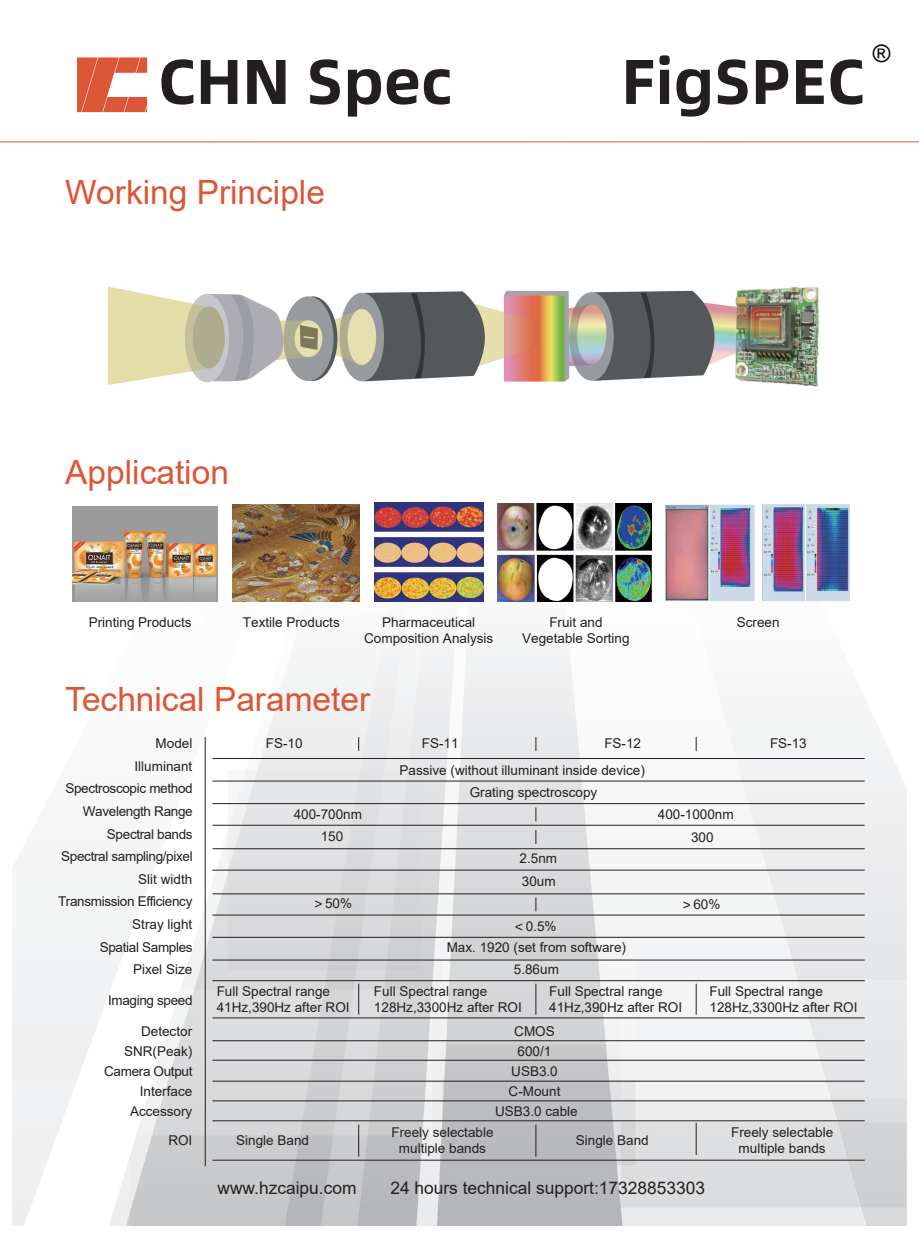
<style>
.page{position:relative;width:919px;height:1238px;background:#fff}
.page>*{position:absolute;margin:0;border:0;box-sizing:border-box;transform-origin:0 0}
.t1{font:63.3px "Alibaba Pu Hui Ti B";color:#231f20}
.t2{font:33.45px "Arial";color:#dd5535}
.t3{font:italic 24px "Arial";color:#030303}
.t4{font:17.4px "Arial";color:#231f20}
.t5{font:13.5px/16.2px "Arial";color:#231f20;text-align:center}
.t6{font:13.5px/22.6px "Arial";letter-spacing:-.025em;color:#231f20;text-align:right}
.s1{font-family:"Alibaba Pu Hui Ti R"}
</style>
<div class="page">
<img style="left:13px;top:142px;width:893px;height:1083px">
<hr style="left:205px;top:737px;width:1px;height:429px;background:#231f20">
<hr style="left:212px;top:758px;width:652px;height:1px;background:#231f20">
<hr style="left:212px;top:780px;width:652px;height:1px;background:#231f20">
<hr style="left:212px;top:803px;width:652px;height:1px;background:#231f20">
<hr style="left:212px;top:825px;width:652px;height:1px;background:#231f20">
<hr style="left:212px;top:848px;width:652px;height:1px;background:#231f20">
<hr style="left:212px;top:869px;width:652px;height:1px;background:#231f20">
<hr style="left:212px;top:893px;width:652px;height:1px;background:#231f20">
<hr style="left:212px;top:914px;width:652px;height:1px;background:#231f20">
<hr style="left:212px;top:937px;width:652px;height:1px;background:#231f20">
<hr style="left:212px;top:959px;width:652px;height:1px;background:#231f20">
<hr style="left:212px;top:980px;width:652px;height:1px;background:#231f20">
<hr style="left:212px;top:1017px;width:652px;height:1px;background:#231f20">
<hr style="left:212px;top:1040px;width:652px;height:1px;background:#231f20">
<hr style="left:212px;top:1059px;width:652px;height:1px;background:#231f20">
<hr style="left:212px;top:1080px;width:652px;height:1px;background:#231f20">
<hr style="left:212px;top:1100px;width:652px;height:1px;background:#231f20">
<hr style="left:212px;top:1120px;width:652px;height:1px;background:#231f20">
<hr style="left:212px;top:1159px;width:652px;height:1px;background:#231f20">
<svg style="left:358px;top:737px;width:1px;height:14px"></svg>
<hr style="left:358px;top:983px;width:1px;height:31px;background:#231f20">
<hr style="left:358px;top:1124px;width:1px;height:32px;background:#231f20">
<hr style="left:535px;top:1124px;width:1px;height:32px;background:#231f20">
<hr style="left:695px;top:1122px;width:1px;height:32px;background:#231f20">
<hr style="left:695px;top:983px;width:1px;height:31px;background:#231f20">
<hr style="left:535px;top:983px;width:1px;height:31px;background:#231f20">
<svg style="left:535px;top:737px;width:1px;height:14px"></svg>
<svg style="left:535px;top:807px;width:1px;height:14px"></svg>
<svg style="left:535px;top:830px;width:1px;height:13px"></svg>
<svg style="left:535px;top:897px;width:1px;height:14px"></svg>
<svg style="left:695px;top:737px;width:1px;height:14px"></svg>
<img style="left:72px;top:506px;width:146px;height:95px">
<img style="left:232px;top:504px;width:128px;height:97px">
<img style="left:497px;top:503px;width:154px;height:98px">
<hr style="left:0;top:141px;width:918px;height:1px;background:#dd5535">
<img style="left:77px;top:57px;width:71px;height:56px">
<img style="left:664px;top:501px;width:187px;height:100px">
<img style="left:374px;top:503px;width:109px;height:98px">
<img style="left:108px;top:216px;width:742px;height:248px">
<h1 class="t1" style="left:158px;top:32px;width:296px">CHN Spec</h1>
<h1 class="t1" style="left:621px;top:32px;width:245px">FigSPEC</h1>
<h3 class="t3" style="left:871px;top:38px;width:19px">®</h3>
<h2 class="t2" style="left:65px;top:169px;width:261px">Working Principle</h2>
<h2 class="t2" style="left:65px;top:449px;width:165px">Application</h2>
<p class="t5" style="left:89px;top:614px;width:104px">Printing Products</p>
<p class="t5" style="left:243px;top:614px;width:98px">Textile Products</p>
<p class="t5" style="left:364px;top:614px;width:131px">Pharmaceutical<br>Composition Analysis</p>
<p class="t5" style="left:522px;top:614px;width:109px">Fruit and<br>Vegetable Sorting</p>
<p class="t5" style="left:736px;top:614px;width:44px">Screen</p>
<h2 class="t2" style="left:65px;top:675px;width:306px">Technical Parameter</h2>
<p class="t6" style="left:58px;top:731px;width:136px">Model<br>Illuminant<br>Spectroscopic method<br>Wavelength Range<br>Spectral bands<br>Spectral sampling/pixel<br>Slit width<br>Transmission Efficiency<br>Stray light<br>Spatial Samples<br>Pixel Size</p>
<p class="t6" style="left:108px;top:989px;width:86px">Imaging speed</p>
<p class="t5" style="left:104px;top:1021px;width:90px;line-height:20.1px;text-align:right">Detector<br>SNR(Peak)<br>Camera Output<br>Interface<br>Accessory</p>
<p class="t5" style="left:168px;top:1132px;width:25px">ROI</p>
<p class="t5" style="left:604px;top:735px;width:38px">FS-12</p>
<p class="t5" style="left:770px;top:735px;width:38px">FS-13</p>
<p class="t5" style="left:266px;top:735px;width:38px">FS-10</p>
<p class="t5" style="left:399px;top:730px;width:247px;line-height:26.7px;text-align:left;text-indent:22px">FS-11<br>Passive (without illuminant inside device)</p>
<p class="t5" style="left:469px;top:784px;width:129px">Grating spectroscopy</p>
<p class="t5" style="left:294px;top:806px;width:70px">400-700nm</p>
<p class="t5" style="left:657px;top:806px;width:77px">400-1000nm</p>
<p class="t5" style="left:321px;top:828px;width:24px">150</p>
<p class="t5" style="left:519px;top:847px;width:39px;line-height:22.2px;text-align:left">2.5nm<br>30um</p>
<p class="t5" style="left:312px;top:894px;width:42px"><span class="s1">＞</span>50%</p>
<p class="t5" style="left:446px;top:916px;width:181px;line-height:20.7px"><span class="s1">＜</span>0.5%<br>Max. 1920 (set from software)</p>
<p class="t5" style="left:514px;top:961px;width:47px">5.86um</p>
<p class="t5" style="left:217px;top:982px;width:134px;text-align:left">Full Spectral range<br>41Hz,390Hz after ROI</p>
<p class="t5" style="left:374px;top:982px;width:149px;text-align:left">Full Spectral range<br>128Hz,3300Hz after ROI</p>
<p class="t5" style="left:495px;top:1021px;width:84px;line-height:19.8px">CMOS<br>600/1<br>USB3.0<br>C-Mount<br>USB3.0 cable</p>
<p class="t5" style="left:236px;top:1132px;width:74px">Single Band</p>
<p class="t5" style="left:391px;top:1123px;width:104px">Freely selectable multiple bands</p>
<p class="t5" style="left:731px;top:1123px;width:104px">Freely selectable multiple bands</p>
<p class="t5" style="left:691px;top:828px;width:24px">300</p>
<p class="t5" style="left:680px;top:896px;width:42px"><span class="s1">＞</span>60%</p>
<p class="t5" style="left:549px;top:982px;width:134px;text-align:left">Full Spectral range<br>41Hz,390Hz after ROI</p>
<p class="t5" style="left:709px;top:982px;width:149px;text-align:left">Full Spectral range<br>128Hz,3300Hz after ROI</p>
<p class="t5" style="left:576px;top:1132px;width:74px">Single Band</p>
<p class="t4" style="left:217px;top:1175px;width:140px">www.hzcaipu.com</p>
<p class="t4" style="left:390px;top:1175px;width:316px">24 hours technical support:17328853303</p>
</div>
